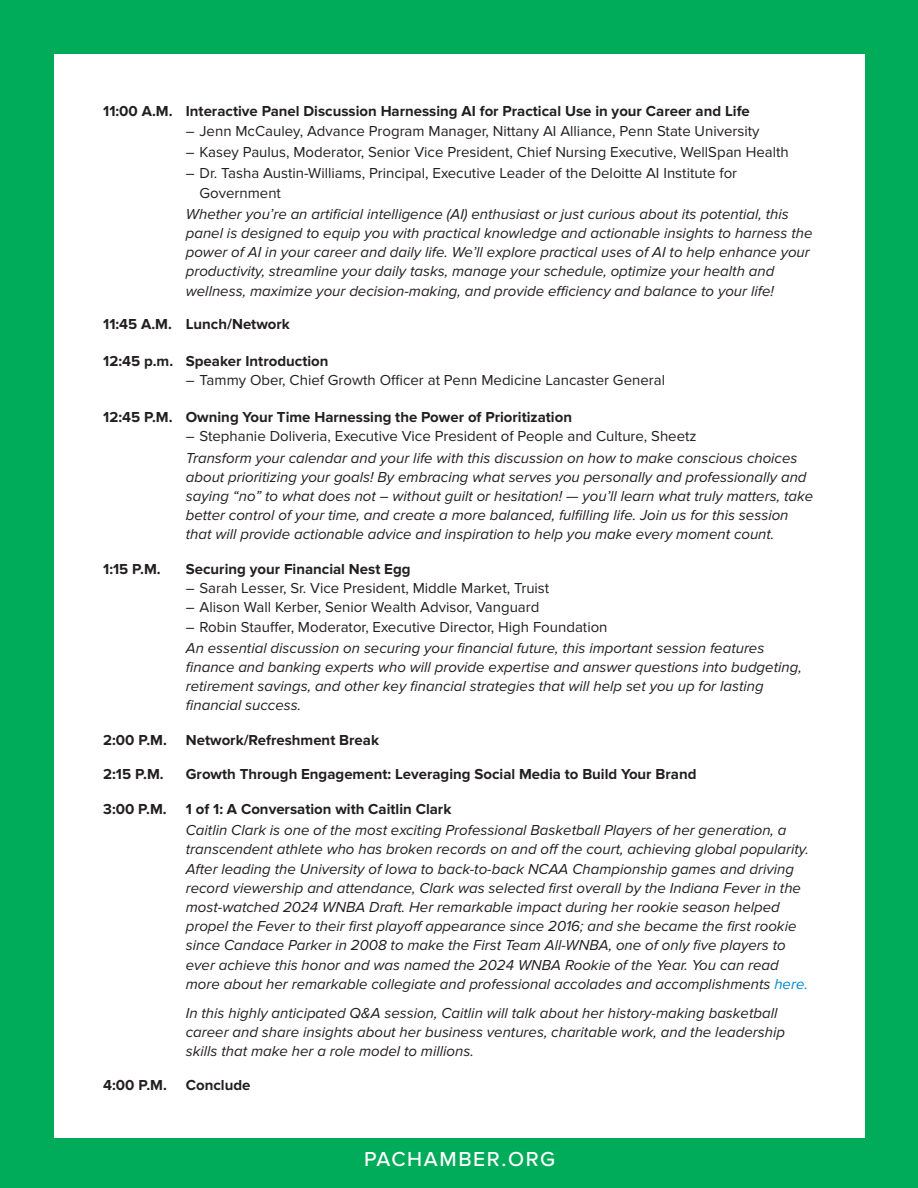
<style>
.page{position:relative;width:918px;height:1188px;background:#00ab5a}
.page>*{position:absolute;margin:0;border:0;box-sizing:border-box;transform-origin:0 0}
.t1{font:500 21px "Proxima Nova";letter-spacing:.075em;color:#fff}
.t2{font:italic 15px/19.2px "Proxima Nova";color:#231f20}
.t3{font:15px/19.2px "Proxima Nova";color:#231f20}
.t4{font:700 15px "Proxima Nova";color:#231f20}
.s1{color:#008ace}
</style>
<div class="page">
<div style="left:54px;top:54px;width:811px;height:1083px;background:#fff"></div>
<p class="t4" style="left:103px;top:106px;width:648px">11:00 A.M. Interactive Panel Discussion Harnessing AI for Practical Use in your Career and Life</p>
<p class="t3" style="left:186px;top:123px;width:575px">– Jenn McCauley, Advance Program Manager, Nittany AI Alliance, Penn State University</p>
<p class="t3" style="left:186px;top:144px;width:604px">– Kasey Paulus, Moderator, Senior Vice President, Chief Nursing Executive, WellSpan Health</p>
<p class="t3" style="left:200px;top:165px;width:539px;text-indent:-14px">– Dr. Tasha Austin-Williams, Principal, Executive Leader of the Deloitte AI Institute for<br>Government</p>
<p class="t2" style="left:186px;top:206px;width:628px">Whether you’re an artificial intelligence (AI) enthusiast or just curious about its potential, this panel is designed to equip you with practical knowledge and actionable insights to harness the power of AI in your career and daily life. We’ll explore practical uses of AI to help enhance your productivity, streamline your daily tasks, manage your schedule, optimize your health and wellness, maximize your decision-making, and provide efficiency and balance to your life!</p>
<p class="t4" style="left:103px;top:319px;width:188px">11:45 A.M. Lunch/Network</p>
<p class="t4" style="left:103px;top:356px;width:227px">12:45 p.m. Speaker Introduction</p>
<p class="t3" style="left:186px;top:372px;width:481px">– Tammy Ober, Chief Growth Officer at Penn Medicine Lancaster General</p>
<p class="t4" style="left:103px;top:412px;width:470px">12:45 P.M. Owning Your Time Harnessing the Power of Prioritization</p>
<p class="t3" style="left:186px;top:428px;width:512px">– Stephanie Doliveria, Executive Vice President of People and Culture, Sheetz</p>
<p class="t2" style="left:186px;top:450px;width:629px">Transform your calendar and your life with this discussion on how to make conscious choices about prioritizing your goals! By embracing what serves you personally and professionally and saying “no” to what does not – without guilt or hesitation! — you’ll learn what truly matters, take better control of your time, and create a more balanced, fulfilling life. Join us for this session that will provide actionable advice and inspiration to help you make every moment count.</p>
<p class="t4" style="left:103px;top:564px;width:59px">1:15 P.M.</p>
<p class="t4" style="left:186px;top:564px;width:226px">Securing your Financial Nest Egg</p>
<p class="t3" style="left:186px;top:580px;width:365px">– Sarah Lesser, Sr. Vice President, Middle Market, Truist</p>
<p class="t3" style="left:186px;top:599px;width:355px">– Alison Wall Kerber, Senior Wealth Advisor, Vanguard</p>
<p class="t3" style="left:186px;top:618px;width:423px">– Robin Stauffer, Moderator, Executive Director, High Foundation</p>
<p class="t2" style="left:186px;top:640px;width:617px">An essential discussion on securing your financial future, this important session features finance and banking experts who will provide expertise and answer questions into budgeting, retirement savings, and other key financial strategies that will help set you up for lasting financial success.</p>
<p class="t4" style="left:103px;top:735px;width:65px">2:00 P.M.</p>
<p class="t4" style="left:186px;top:735px;width:195px">Network/Refreshment Break</p>
<p class="t4" style="left:103px;top:769px;width:62px">2:15 P.M.</p>
<p class="t4" style="left:186px;top:769px;width:512px">Growth Through Engagement: Leveraging Social Media to Build Your Brand</p>
<p class="t4" style="left:103px;top:804px;width:65px">3:00 P.M.</p>
<p class="t4" style="left:186px;top:804px;width:267px">1 of 1: A Conversation with Caitlin Clark</p>
<p class="t2" style="left:186px;top:822px;width:624px">Caitlin Clark is one of the most exciting Professional Basketball Players of her generation, a transcendent athlete who has broken records on and off the court, achieving global popularity.<br>After leading the University of Iowa to back-to-back NCAA Championship games and driving record viewership and attendance, Clark was selected first overall by the Indiana Fever in the most-watched 2024 WNBA Draft. Her remarkable impact during her rookie season helped propel the Fever to their first playoff appearance since 2016; and she became the first rookie since Candace Parker in 2008 to make the First Team All-WNBA, one of only five players to ever achieve this honor and was named the 2024 WNBA Rookie of the Year. You can read more about her remarkable collegiate and professional accolades and accomplishments <span class="s1">here.</span></p>
<p class="t2" style="left:186px;top:1004px;width:601px">In this highly anticipated Q&amp;A session, Caitlin will talk about her history-making basketball career and share insights about her business ventures, charitable work, and the leadership skills that make her a role model to millions.</p>
<p class="t4" style="left:103px;top:1080px;width:65px">4:00 P.M.</p>
<p class="t4" style="left:186px;top:1080px;width:66px">Conclude</p>
<p class="t1" style="left:364px;top:1152px;width:193px">PACHAMBER.ORG</p>
</div>
